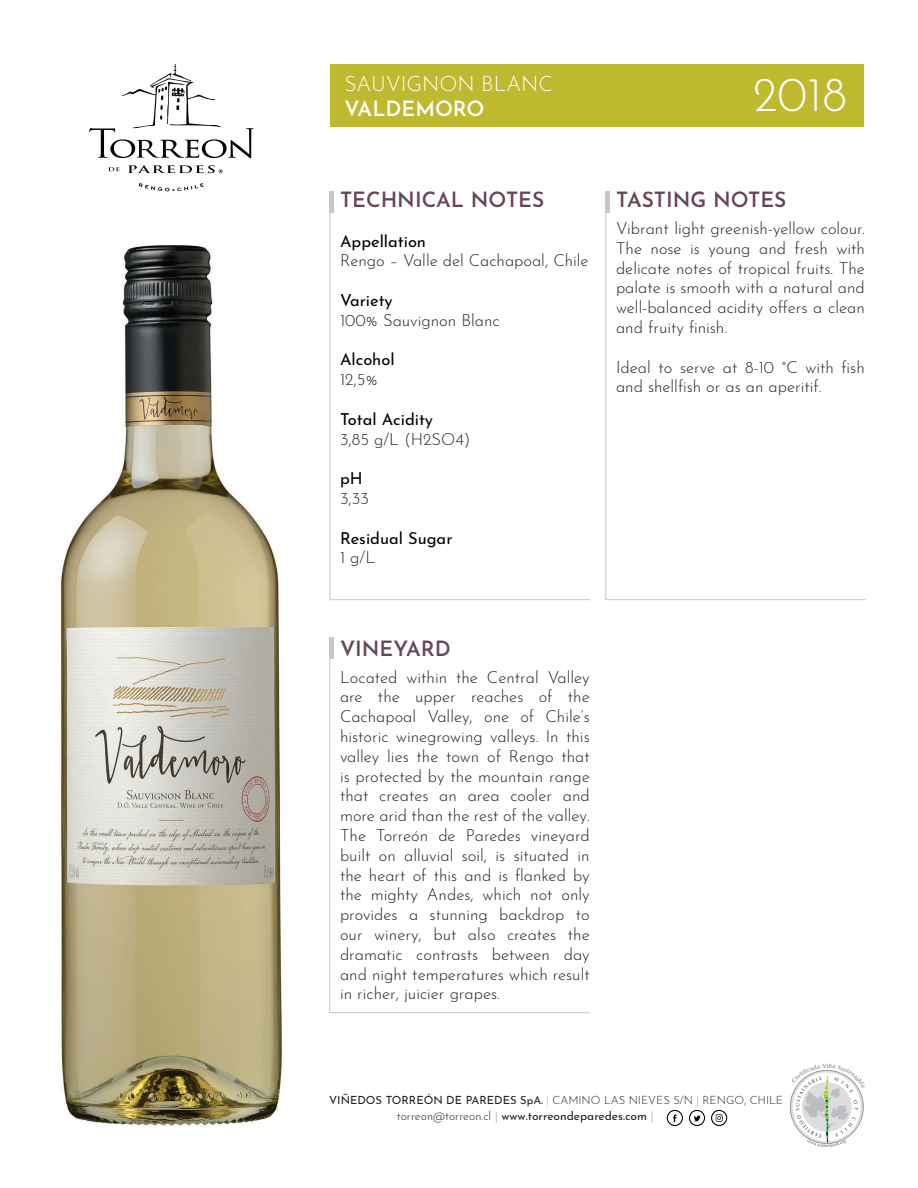
<style>
.page{position:relative;width:918px;height:1188px;background:#fff}
.page>*{position:absolute;margin:0;border:0;box-sizing:border-box;transform-origin:0 0}
.t1{font:300 48px "Josefin Sans";color:#fff}
.t2{font:600 21px "Josefin Sans";color:#694559}
.t3{font:300 21px "Josefin Sans";color:#fff}
.t4{font:600 21px "Josefin Sans";color:#fff}
.t5{font:300 16.5px/19.8px "Josefin Sans";color:#231f20;text-align:justify}
.t6{font:16.5px "Josefin Sans";color:#000}
.t7{font:12px "Josefin Sans";color:#231f20}
.t8{font:300 11.25px "Josefin Sans";color:#231f20}
.s1{font-weight:400}
.s2{font-weight:100}
.s3{font-weight:300}
</style>
<div class="page">
<svg style="left:329px;top:656px;width:261px;height:357px"></svg>
<hr style="left:330px;top:637px;width:4px;height:21px;background:#cfc4c4">
<svg style="left:330px;top:213px;width:260px;height:387px"></svg>
<hr style="left:330px;top:191px;width:4px;height:22px;background:#cfc4c4">
<svg style="left:605px;top:209px;width:261px;height:391px"></svg>
<hr style="left:606px;top:191px;width:4px;height:22px;background:#cfc4c4">
<svg style="left:711px;top:1110px;width:16px;height:16px"></svg>
<svg style="left:689px;top:1110px;width:16px;height:16px"></svg>
<svg style="left:667px;top:1110px;width:16px;height:16px"></svg>
<div style="left:330px;top:65px;width:534px;height:62px;background:#bfb930"></div>
<img style="left:60px;top:245px;width:223px;height:881px">
<svg style="left:139px;top:183px;width:65px;height:8px"></svg>
<svg style="left:108px;top:167px;width:12px;height:4px"></svg>
<svg style="left:89px;top:64px;width:164px;height:94px"></svg>
<svg style="left:128px;top:165px;width:95px;height:8px"></svg>
<svg style="left:790px;top:1070px;width:74px;height:77px"></svg>
<p class="t3" style="left:344px;top:67px;width:210px">SAUVIGNON BLANC</p>
<p class="t4" style="left:344px;top:91px;width:142px">VALDEMORO</p>
<h1 class="t1" style="left:753px;top:57px;width:95px">2018</h1>
<p class="t2" style="left:340px;top:182px;width:206px">TECHNICAL NOTES</p>
<p class="t6" style="left:340px;top:227px;width:88px">Appellation</p>
<p class="t5" style="left:340px;top:249px;width:250px">Rengo – Valle del Cachapoal, Chile</p>
<p class="t6" style="left:340px;top:287px;width:54px">Variety</p>
<p class="t5" style="left:340px;top:309px;width:161px">100% Sauvignon Blanc</p>
<p class="t6" style="left:340px;top:346px;width:56px">Alcohol</p>
<p class="t5" style="left:340px;top:368px;width:39px">12,5%</p>
<p class="t6" style="left:340px;top:405px;width:95px">Total Acidity</p>
<p class="t5" style="left:340px;top:427px;width:132px">3,85 g/L (H2SO4)</p>
<p class="t6" style="left:340px;top:465px;width:24px">pH</p>
<p class="t5" style="left:340px;top:487px;width:30px">3,33</p>
<p class="t6" style="left:340px;top:524px;width:114px">Residual Sugar</p>
<p class="t5" style="left:340px;top:546px;width:37px">1 g/L</p>
<p class="t2" style="left:616px;top:182px;width:172px">TASTING NOTES</p>
<p class="t5" style="left:616px;top:217px;width:250px">Vibrant light greenish-yellow colour.<br>The nose is young and fresh with delicate notes of tropical fruits. The palate is smooth with a natural and well-balanced acidity offers a clean and fruity finish.</p>
<p class="t5" style="left:616px;top:355px;width:250px">Ideal to serve at 8-10 °C with fish and shellfish or as an aperitif.</p>
<p class="t2" style="left:340px;top:630px;width:112px">VINEYARD</p>
<p class="t5" style="left:340px;top:665px;width:251px">Located within the Central Valley are the upper reaches of the Cachapoal Valley, one of Chile’s historic winegrowing valleys. In this valley lies the town of Rengo that is protected by the mountain range that creates an area cooler and more arid than the rest of the valley.<br>The Torreón de Paredes vineyard built on alluvial soil, is situated in the heart of this and is flanked by the mighty Andes, which not only provides a stunning backdrop to our winery, but also creates the dramatic contrasts between day and night temperatures which result in richer, juicier grapes.</p>
<p class="t8" style="left:329px;top:1091px;width:455px"><span class="s1">VIÑEDOS TORREÓN DE PAREDES SpA.</span> <span class="s2">|</span> CAMINO LAS NIEVES S/N <span class="s2">|</span> RENGO, CHILE</p>
<p class="t7" style="left:397px;top:1106px;width:258px"><span class="s3">torreon@torreon.cl</span> <span class="s2">|</span> www.torreondeparedes.com <span class="s2">|</span></p>
</div>
